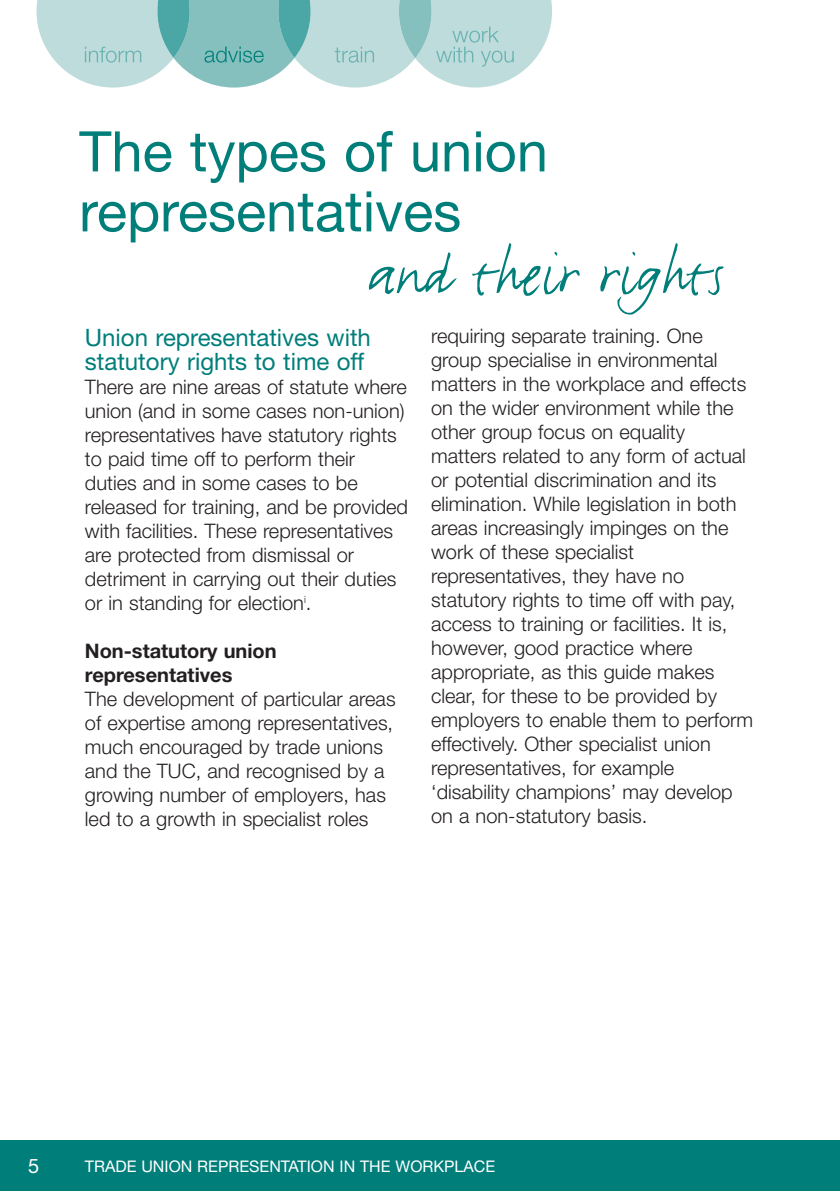
<style>
.page{position:relative;width:840px;height:1191px;background:#fff}
.page>*{position:absolute;margin:0;border:0;box-sizing:border-box;transform-origin:0 0}
.t1{font:68px "FF Justlefthand";color:#007e7a}
.t2{font:56px/60px "Helvetica Neue";color:#007e7a}
.t3{font:24px/24px "Helvetica Neue";color:#007e7a}
.t4{font:300 20px/24px "Helvetica Neue";color:#231f20}
.t5{font:700 20px/24px "Helvetica Neue";color:#231f20}
.t6{font:20px "Helvetica Neue";color:#fff}
.t7{font:16px "Helvetica Neue";color:#fff}
</style>
<div class="page">
<hr style="left:839px;top:1140px;width:1px;height:51px;background:#007e7a">
<div style="left:0;top:1140px;width:839px;height:51px;background:#007e7a"></div>
<svg style="left:36px;top:0;width:515px;height:88px;background:#b1d6d5"></svg>
<h2 class="t2" style="left:79px;top:127px;width:470px">The types of union representatives</h2>
<h2 class="t1" style="left:367px;top:250px;width:357px">and their rights</h2>
<h3 class="t3" style="left:85px;top:328px;width:287px">Union representatives with statutory rights to time off</h3>
<p class="t4" style="left:85px;top:377px;width:324px">There are nine areas of statute where union (and in some cases non-union) representatives have statutory rights to paid time off to perform their duties and in some cases to be released for training, and be provided with facilities. These representatives are protected from dismissal or detriment in carrying out their duties or in standing for election<sup>i</sup>.</p>
<h4 class="t5" style="left:85px;top:640px;width:193px">Non-statutory union representatives</h4>
<p class="t4" style="left:85px;top:689px;width:312px">The development of particular areas of expertise among representatives, much encouraged by trade unions and the TUC, and recognised by a growing number of employers, has led to a growth in specialist roles</p>
<p class="t4" style="left:431px;top:326px;width:323px">requiring separate training. One group specialise in environmental matters in the workplace and effects on the wider environment while the other group focus on equality matters related to any form of actual or potential discrimination and its elimination. While legislation in both areas increasingly impinges on the work of these specialist representatives, they have no statutory rights to time off with pay, access to training or facilities. It is, however, good practice where appropriate, as this guide makes clear, for these to be provided by employers to enable them to perform effectively. Other specialist union representatives, for example ‘disability champions’ may develop on a non-statutory basis.</p>
<p class="t6" style="left:28px;top:1159px;width:13px">5</p>
<p class="t7" style="left:85px;top:1160px;width:411px">TRADE UNION REPRESENTATION IN THE WORKPLACE</p>
</div>
